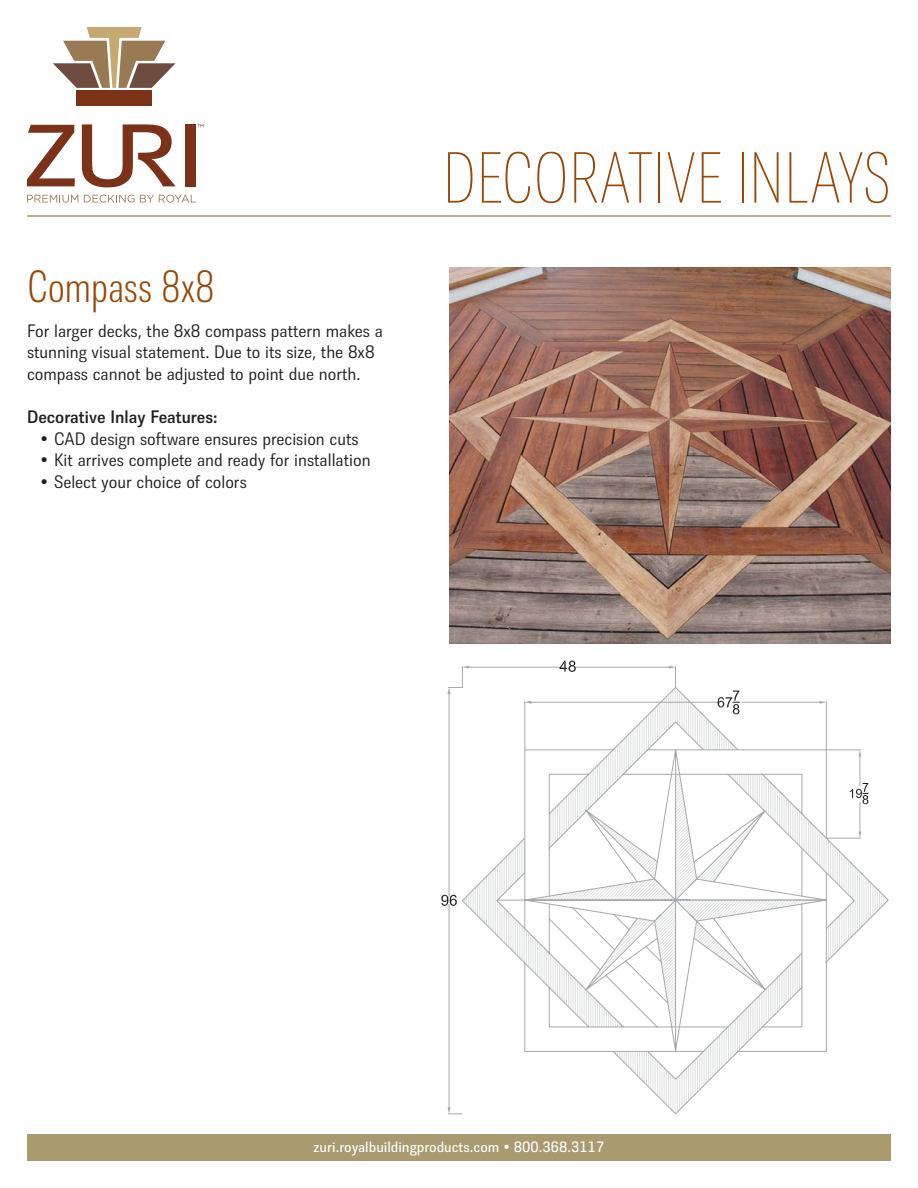
<style>
.page{position:relative;width:918px;height:1188px;background:#fff}
.page>*{position:absolute;margin:0;border:0;box-sizing:border-box;transform-origin:0 0}
.t1{font:100 72px "Trilon Cond Ex";color:#994806}
.t2{font:100 45px "Trilon Cond";letter-spacing:-.01em;color:#994806}
.t3{font:300 18px/21.6px "Trilon";color:#231f20}
.t4{font:500 18px "Trilon";color:#231f20}
.t5{font:15px "Trilon";color:#fff}
</style>
<div class="page">
<svg style="left:27px;top:125px;width:48px;height:61px"></svg>
<div style="left:186px;top:124px;width:10px;height:62px;background:#7c3119"></div>
<svg style="left:82px;top:124px;width:94px;height:63px"></svg>
<svg style="left:197px;top:124px;width:7px;height:3px"></svg>
<svg style="left:53px;top:27px;width:123px;height:61px"></svg>
<div style="left:77px;top:90px;width:75px;height:16px;background:#7c3119"></div>
<svg style="left:27px;top:195px;width:51px;height:8px"></svg>
<svg style="left:84px;top:195px;width:112px;height:8px"></svg>
<hr style="left:27px;top:215px;width:864px;height:2px;background:#a99a6f">
<svg style="left:461px;top:687px;width:428px;height:428px"></svg>
<svg style="left:583px;top:774px;width:185px;height:113px"></svg>
<hr style="left:469px;top:667px;width:91px;height:1px;background:#a7a9ac">
<hr style="left:576px;top:667px;width:93px;height:1px;background:#a7a9ac">
<svg style="left:669px;top:666px;width:7px;height:21px"></svg>
<svg style="left:560px;top:661px;width:16px;height:11px"></svg>
<hr style="left:827px;top:749px;width:34px;height:1px;background:#a7a9ac">
<hr style="left:827px;top:838px;width:34px;height:1px;background:#a7a9ac">
<hr style="left:859px;top:802px;width:1px;height:30px;background:#a7a9ac">
<svg style="left:859px;top:832px;width:2px;height:6px"></svg>
<svg style="left:850px;top:750px;width:19px;height:54px"></svg>
<hr style="left:826px;top:701px;width:1px;height:49px;background:#a7a9ac">
<hr style="left:524px;top:701px;width:1px;height:49px;background:#a7a9ac">
<hr style="left:742px;top:702px;width:78px;height:1px;background:#a7a9ac">
<hr style="left:531px;top:702px;width:186px;height:1px;background:#a7a9ac">
<svg style="left:820px;top:701px;width:6px;height:3px"></svg>
<svg style="left:525px;top:701px;width:6px;height:3px"></svg>
<svg style="left:717px;top:691px;width:23px;height:24px"></svg>
<hr style="left:449px;top:694px;width:1px;height:203px;background:#a7a9ac">
<hr style="left:449px;top:904px;width:1px;height:203px;background:#a7a9ac">
<svg style="left:447px;top:666px;width:22px;height:28px"></svg>
<svg style="left:448px;top:1107px;width:14px;height:7px"></svg>
<svg style="left:441px;top:895px;width:16px;height:12px"></svg>
<svg style="left:497px;top:900px;width:28px;height:1px"></svg>
<img style="left:449px;top:268px;width:442px;height:376px">
<div style="left:27px;top:1134px;width:864px;height:27px;background:#a99a6f"></div>
<h2 class="t2" style="left:27px;top:261px;width:190px">Compass 8x8</h2>
<p class="t3" style="left:27px;top:320px;width:357px">For larger decks, the 8x8 compass pattern makes a stunning visual statement. Due to its size, the 8x8 compass cannot be adjusted to point due north.</p>
<p class="t4" style="left:27px;top:405px;width:192px">Decorative Inlay Features:</p>
<p class="t3" style="left:40px;top:428px;width:320px">• CAD design software ensures precision cuts</p>
<p class="t3" style="left:40px;top:449px;width:332px">• Kit arrives complete and ready for installation</p>
<p class="t3" style="left:40px;top:471px;width:208px">• Select your choice of colors</p>
<h1 class="t1" style="left:443px;top:139px;width:450px">DECORATIVE INLAYS</h1>
<p class="t5" style="left:314px;top:1138px;width:292px">zuri.royalbuildingproducts.com • 800.368.3117</p>
</div>
